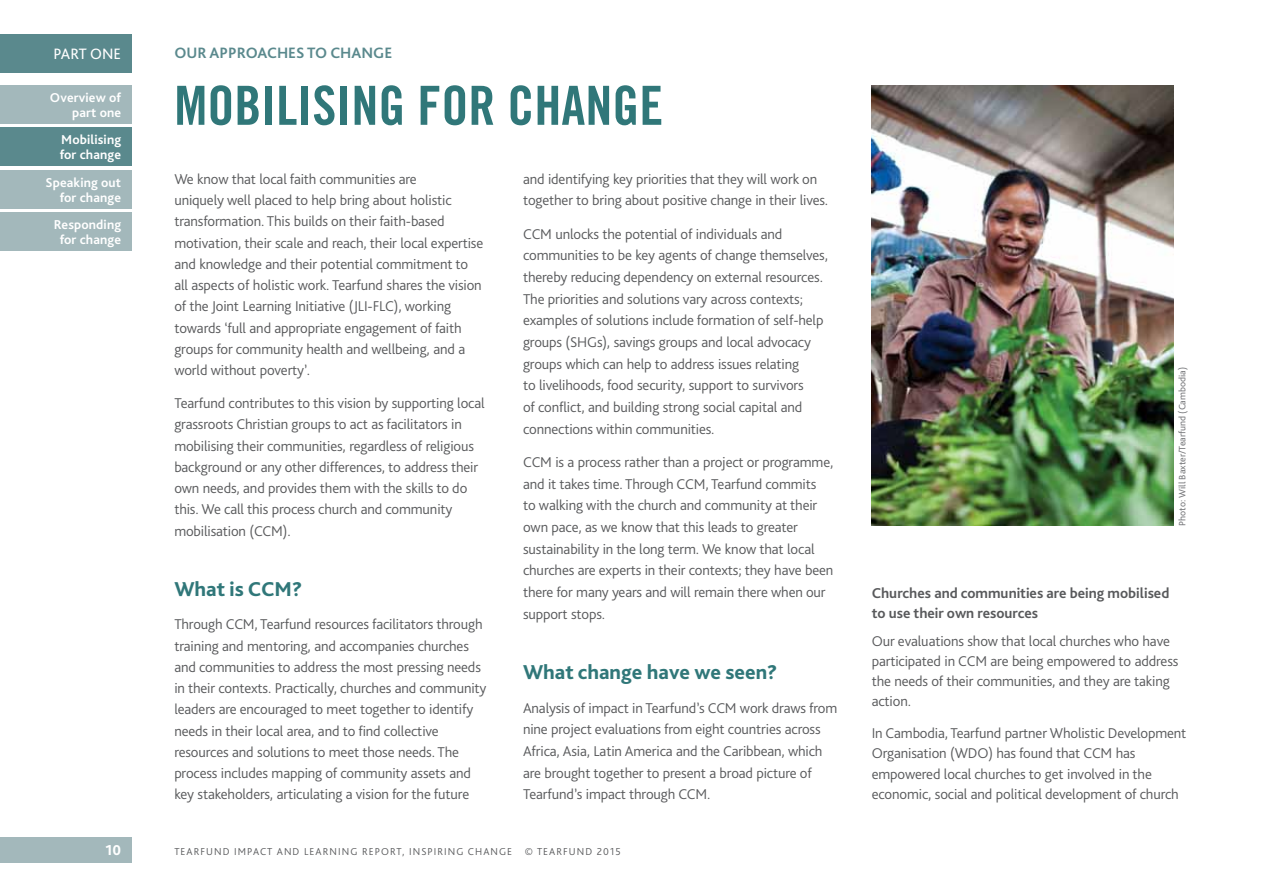
<style>
.page{position:relative;width:1263px;height:893px;background:#fff}
.page>*{position:absolute;margin:0;border:0;box-sizing:border-box;transform-origin:0 0}
.t1{font:54px "Trade Gothic Bold Cond Twenty";color:#307779}
.t2{font:800 21px "Bliss Pro";color:#307779}
.t3{font:700 15.75px "Bliss Pro";color:#5a898d}
.t4{font:15.75px "Bliss Pro";color:#fff}
.t5{font:700 15px/20.2px "Bliss Pro";color:#58595b}
.t6{font:800 15px "Bliss Pro";color:#fff}
.t7{font:300 14.85px/21.3px "Bliss Pro";letter-spacing:-.01em;color:#58595b}
.t8{font:700 13.5px/15px "Bliss Pro";letter-spacing:.01em;color:#fff;text-align:right}
.t9{font:300 10.5px "Bliss Pro";letter-spacing:.1em;color:#58595b}
.t10{font:9.75px "Bliss Pro";letter-spacing:-.005em;color:#797a7d}
</style>
<div class="page">
<div style="left:0;top:838px;width:132px;height:25px;background:#a3b8bb"></div>
<div style="left:0;top:34px;width:132px;height:38px;background:#5a898d"></div>
<div style="left:0;top:85px;width:132px;height:38px;background:#a3b8bb"></div>
<div style="left:0;top:128px;width:132px;height:38px;background:#5a898d"></div>
<div style="left:0;top:170px;width:132px;height:38px;background:#a3b8bb"></div>
<div style="left:0;top:213px;width:132px;height:38px;background:#a3b8bb"></div>
<img style="left:872px;top:85px;width:302px;height:441px">
<p class="t4" style="left:54px;top:44px;width:69px">PART ONE</p>
<p class="t3" style="left:174px;top:43px;width:219px">OUR APPROACHES TO CHANGE</p>
<p class="t8" style="left:50px;top:89px;width:73px">Overview of part one</p>
<p class="t8" style="left:60px;top:132px;width:63px;text-align:left">Mobilising for change</p>
<p class="t8" style="left:45px;top:175px;width:77px">Speaking out for change</p>
<p class="t8" style="left:54px;top:217px;width:69px;text-align:center">Responding for change</p>
<h1 class="t1" style="left:174px;top:73px;width:490px">MOBILISING FOR CHANGE</h1>
<p class="t7" style="left:523px;top:168px;width:307px">and identifying key priorities that they will work on together to bring about positive change in their lives.</p>
<p class="t7" style="left:523px;top:223px;width:306px">CCM unlocks the potential of individuals and communities to be key agents of change themselves, thereby reducing dependency on external resources.<br>The priorities and solutions vary across contexts; examples of solutions include formation of self-help groups (SHGs), savings groups and local advocacy groups which can help to address issues relating<br>to livelihoods, food security, support to survivors<br>of conflict, and building strong social capital and connections within communities.</p>
<p class="t7" style="left:523px;top:451px;width:312px">CCM is a process rather than a project or programme, and it takes time. Through CCM, Tearfund commits<br>to walking with the church and community at their own pace, as we know that this leads to greater sustainability in the long term. We know that local churches are experts in their contexts; they have been there for many years and will remain there when our support stops.</p>
<p class="t7" style="left:174px;top:168px;width:310px">We know that local faith communities are<br>uniquely well placed to help bring about holistic transformation. This builds on their faith-based motivation, their scale and reach, their local expertise and knowledge and their potential commitment to all aspects of holistic work. Tearfund shares the vision of the Joint Learning Initiative (JLI-FLC), working towards ‘full and appropriate engagement of faith groups for community health and wellbeing, and a world without poverty’.</p>
<p class="t7" style="left:174px;top:392px;width:312px">Tearfund contributes to this vision by supporting local grassroots Christian groups to act as facilitators in mobilising their communities, regardless of religious background or any other differences, to address their own needs, and provides them with the skills to do this. We call this process church and community mobilisation (CCM).</p>
<h2 class="t2" style="left:174px;top:576px;width:130px">What is CCM?</h2>
<p class="t7" style="left:174px;top:613px;width:314px">Through CCM, Tearfund resources facilitators through training and mentoring, and accompanies churches and communities to address the most pressing needs in their contexts. Practically, churches and community leaders are encouraged to meet together to identify needs in their local area, and to find collective resources and solutions to meet those needs. The process includes mapping of community assets and key stakeholders, articulating a vision for the future</p>
<h2 class="t2" style="left:523px;top:659px;width:256px">What change have we seen?</h2>
<p class="t7" style="left:523px;top:697px;width:316px">Analysis of impact in Tearfund’s CCM work draws from nine project evaluations from eight countries across Africa, Asia, Latin America and the Caribbean, which are brought together to present a broad picture of Tearfund’s impact through CCM.</p>
<p class="t6" style="left:106px;top:840px;width:17px">10</p>
<p class="t9" style="left:174px;top:845px;width:448px">TEARFUND IMPACT AND LEARNING REPORT, INSPIRING CHANGE © TEARFUND 2015</p>
<p class="t10" style="left:1176px;top:526px;width:160px;rotate:-90deg">Photo: Will Baxter/Tearfund (Cambodia)</p>
<p class="t5" style="left:872px;top:582px;width:299px">Churches and communities are being mobilised to use their own resources</p>
<p class="t7" style="left:872px;top:630px;width:308px;line-height:20.2px">Our evaluations show that local churches who have participated in CCM are being empowered to address the needs of their communities, and they are taking action.</p>
<p class="t7" style="left:872px;top:723px;width:316px;line-height:20.2px">In Cambodia, Tearfund partner Wholistic Development Organisation (WDO) has found that CCM has empowered local churches to get involved in the economic, social and political development of church</p>
</div>
